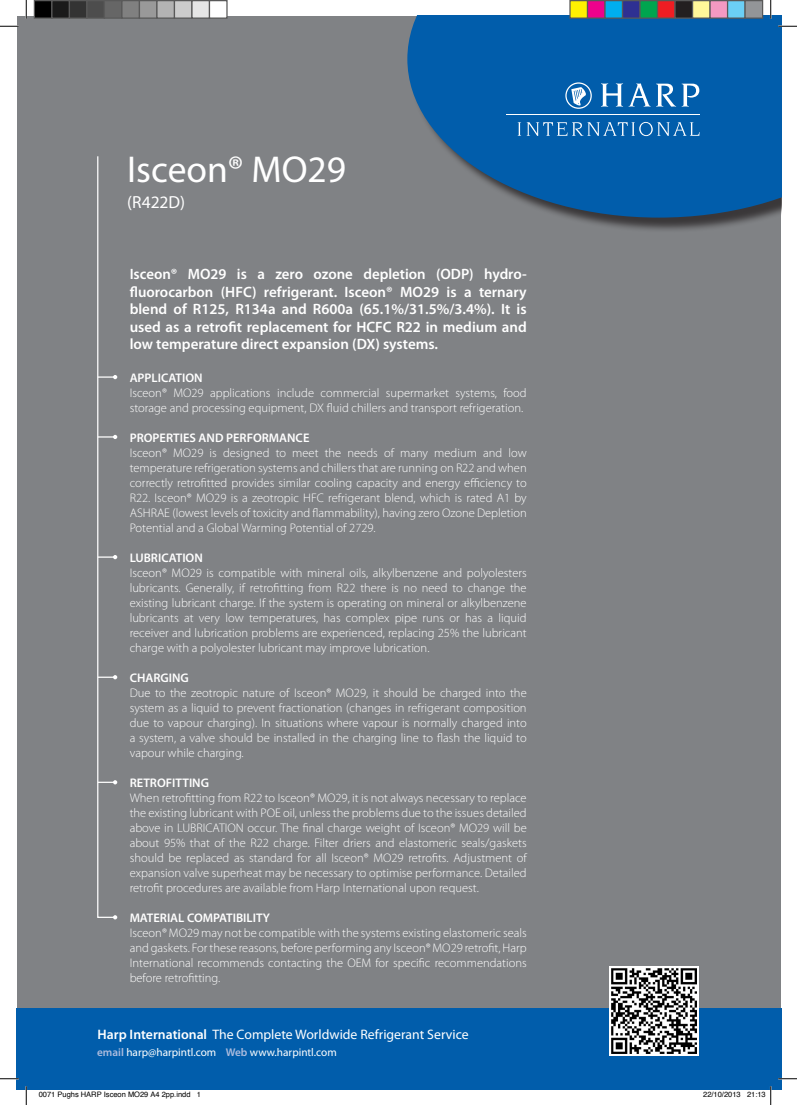
<style>
.page{position:relative;width:797px;height:1105px;background:#fff}
.page>*{position:absolute;margin:0;border:0;box-sizing:border-box;transform-origin:0 0}
.t1{font:37.5px "Myriad Pro";color:#fff}
.t2{font:17.5px "Myriad Pro";color:#fff}
.t3{font:600 15px/17.5px "Myriad Pro";color:#fff;text-align:justify}
.t4{font:13.75px "Myriad Pro";color:#fff}
.t5{font:300 12.5px/15px "Myriad Pro";color:#fff;text-align:justify}
.t6{font:600 12.5px "Myriad Pro";color:#fff}
.t7{font:11.25px "Myriad Pro";color:#fff}
.t8{font:7.5px "Helvetica";color:#000}
.s1{font-weight:600}
.s2{font-weight:600;color:#adbcde}
</style>
<div class="page">
<div style="left:17px;top:16px;width:764px;height:1071px;background:#808285"></div>
<div style="left:16px;top:1008px;width:765px;height:81px;background:#015dab"></div>
<div style="left:409px;top:16px;width:372px;height:217px;background:#231f20;opacity:.75"></div>
<svg style="left:407px;top:16px;width:374px;height:202px;background:#1060a4"></svg>
<svg style="left:601px;top:83px;width:49px;height:24px"></svg>
<svg style="left:656px;top:84px;width:43px;height:23px"></svg>
<hr style="left:506px;top:114px;width:193px;height:1px;background:#fff">
<div style="left:565px;top:82px;width:27px;height:27px;border:1px solid #fff;border-radius:50%"></div>
<svg style="left:571px;top:87px;width:15px;height:19px"></svg>
<svg style="left:97px;top:156px;width:20px;height:763px"></svg>
<svg style="left:517px;top:122px;width:182px;height:14px;background:#327cbb"></svg>
<svg style="left:609px;top:966px;width:90px;height:90px"></svg>
<img style="left:612px;top:969px;width:84px;height:84px">
<svg style="left:0;top:25px;width:19px;height:2px"></svg>
<svg style="left:778px;top:25px;width:19px;height:2px"></svg>
<svg style="left:0;top:1078px;width:19px;height:1px"></svg>
<svg style="left:778px;top:1078px;width:19px;height:1px"></svg>
<svg style="left:25px;top:0;width:2px;height:19px"></svg>
<svg style="left:25px;top:1086px;width:2px;height:19px"></svg>
<svg style="left:770px;top:0;width:1px;height:19px"></svg>
<div style="left:34px;top:1px;width:18px;height:17px;background:#000"></div>
<div style="left:34px;top:0;width:18px;height:19px;border:1px solid #595959"></div>
<div style="left:52px;top:1px;width:17px;height:17px;background:#1a1a1a"></div>
<div style="left:51px;top:0;width:19px;height:19px;border:1px solid #595959"></div>
<div style="left:69px;top:1px;width:18px;height:17px;background:#333"></div>
<div style="left:69px;top:0;width:19px;height:19px;border:1px solid #595959"></div>
<div style="left:87px;top:1px;width:17px;height:17px;background:#4d4d4d"></div>
<div style="left:86px;top:0;width:19px;height:19px;border:1px solid #595959"></div>
<div style="left:104px;top:1px;width:18px;height:17px;background:#666"></div>
<div style="left:104px;top:0;width:18px;height:19px;border:1px solid #595959"></div>
<div style="left:122px;top:1px;width:17px;height:17px;background:#808080"></div>
<div style="left:121px;top:0;width:19px;height:19px;border:1px solid #595959"></div>
<div style="left:139px;top:1px;width:18px;height:17px;background:#999"></div>
<div style="left:139px;top:0;width:19px;height:19px;border:1px solid #595959"></div>
<div style="left:157px;top:1px;width:17px;height:17px;background:#b3b3b3"></div>
<div style="left:156px;top:0;width:19px;height:19px;border:1px solid #595959"></div>
<div style="left:174px;top:1px;width:18px;height:17px;background:#ccc"></div>
<div style="left:174px;top:0;width:18px;height:19px;border:1px solid #595959"></div>
<div style="left:192px;top:1px;width:17px;height:17px;background:#e6e6e6"></div>
<div style="left:191px;top:0;width:19px;height:19px;border:1px solid #595959"></div>
<div style="left:209px;top:1px;width:18px;height:17px;background:#fff"></div>
<div style="left:209px;top:0;width:19px;height:19px;border:1px solid #595959"></div>
<div style="left:570px;top:1px;width:17px;height:17px;background:#fff101"></div>
<div style="left:569px;top:0;width:19px;height:19px;border:1px solid #595959"></div>
<div style="left:587px;top:1px;width:18px;height:17px;background:#ed028c"></div>
<div style="left:587px;top:0;width:18px;height:19px;border:1px solid #595959"></div>
<div style="left:605px;top:1px;width:17px;height:17px;background:#00aeef"></div>
<div style="left:604px;top:0;width:19px;height:19px;border:1px solid #595959"></div>
<div style="left:622px;top:1px;width:18px;height:17px;background:#2e3092"></div>
<div style="left:622px;top:0;width:18px;height:19px;border:1px solid #595959"></div>
<div style="left:640px;top:1px;width:17px;height:17px;background:#00a54f"></div>
<div style="left:639px;top:0;width:19px;height:19px;border:1px solid #595959"></div>
<div style="left:657px;top:1px;width:18px;height:17px;background:#ee1d23"></div>
<div style="left:657px;top:0;width:18px;height:19px;border:1px solid #595959"></div>
<div style="left:675px;top:1px;width:17px;height:17px;background:#231f20"></div>
<div style="left:674px;top:0;width:19px;height:19px;border:1px solid #595959"></div>
<div style="left:692px;top:1px;width:18px;height:17px;background:#fff79a"></div>
<div style="left:692px;top:0;width:18px;height:19px;border:1px solid #595959"></div>
<div style="left:710px;top:1px;width:17px;height:17px;background:#f499c2"></div>
<div style="left:709px;top:0;width:19px;height:19px;border:1px solid #595959"></div>
<div style="left:727px;top:1px;width:18px;height:17px;background:#6bcff6"></div>
<div style="left:727px;top:0;width:18px;height:19px;border:1px solid #595959"></div>
<div style="left:745px;top:1px;width:17px;height:17px;background:#939598"></div>
<div style="left:744px;top:0;width:19px;height:19px;border:1px solid #595959"></div>
<svg style="left:703px;top:1086px;width:68px;height:19px"></svg>
<p class="t1" style="left:127px;top:146px;width:220px">Isceon® MO29</p>
<p class="t2" style="left:127px;top:192px;width:59px">(R422D)</p>
<p class="t3" style="left:130px;top:265px;width:398px">Isceon® MO29 is a zero ozone depletion (ODP) hydro&shy;fluorocarbon (HFC) refrigerant. Isceon® MO29 is a ternary blend of R125, R134a and R600a (65.1%/31.5%/3.4%). It is used as a retrofit replacement for HCFC R22 in medium and low temperature direct expansion (DX) systems.</p>
<p class="t6" style="left:130px;top:369px;width:74px">APPLICATION</p>
<p class="t5" style="left:130px;top:385px;width:398px">Isceon® MO29 applications include commercial supermarket systems, food storage and processing equipment, DX fluid chillers and transport refrigeration.</p>
<p class="t6" style="left:130px;top:429px;width:181px">PROPERTIES AND PERFORMANCE</p>
<p class="t5" style="left:130px;top:445px;width:398px">Isceon® MO29 is designed to meet the needs of many medium and low temperature refrigeration systems and chillers that are running on R22 and when correctly retrofitted provides similar cooling capacity and energy efficiency to R22. Isceon® MO29 is a zeotropic HFC refrigerant blend, which is rated A1 by ASHRAE (lowest levels of toxicity and flammability), having zero Ozone Depletion Potential and a Global Warming Potential of 2729.</p>
<p class="t6" style="left:130px;top:549px;width:75px">LUBRICATION</p>
<p class="t5" style="left:130px;top:565px;width:398px">Isceon® MO29 is compatible with mineral oils, alkylbenzene and polyolesters lubricants. Generally, if retrofitting from R22 there is no need to change the existing lubricant charge. If the system is operating on mineral or alkylbenzene lubricants at very low temperatures, has complex pipe runs or has a liquid receiver and lubrication problems are experienced, replacing 25% the lubricant charge with a polyolester lubricant may improve lubrication.</p>
<p class="t6" style="left:130px;top:669px;width:61px">CHARGING</p>
<p class="t5" style="left:130px;top:685px;width:398px">Due to the zeotropic nature of Isceon® MO29, it should be charged into the system as a liquid to prevent fractionation (changes in refrigerant composition due to vapour charging). In situations where vapour is normally charged into a system, a valve should be installed in the charging line to flash the liquid to vapour while charging.</p>
<p class="t6" style="left:130px;top:774px;width:81px">RETROFITTING</p>
<p class="t5" style="left:130px;top:790px;width:398px">When retrofitting from R22 to Isceon® MO29, it is not always necessary to replace the existing lubricant with POE oil, unless the problems due to the issues detailed above in LUBRICATION occur. The final charge weight of Isceon® MO29 will be about 95% that of the R22 charge. Filter driers and elastomeric seals/gaskets should be replaced as standard for all Isceon® MO29 retrofits. Adjustment of expansion valve superheat may be necessary to optimise performance. Detailed retrofit procedures are available from Harp International upon request.</p>
<p class="t6" style="left:130px;top:909px;width:142px">MATERIAL COMPATIBILITY</p>
<p class="t5" style="left:130px;top:925px;width:398px">Isceon® MO29 may not be compatible with the systems existing elastomeric seals and gaskets. For these reasons, before performing any Isceon® MO29 retrofit, Harp International recommends contacting the OEM for specific recommendations before retrofitting.</p>
<p class="t4" style="left:98px;top:1026px;width:372px"><span class="s1">Harp International</span> The Complete Worldwide Refrigerant Service</p>
<p class="t7" style="left:97px;top:1045px;width:241px"><span class="s2">email</span> harp@harpintl.com <span class="s2">Web</span> www.harpintl.com</p>
<p class="t8" style="left:39px;top:1089px;width:164px">0071 Pughs HARP Isceon MO29 A4 2pp.indd 1</p>
<p class="t8" style="left:703px;top:1089px;width:64px">22/10/2013 21:13</p>
</div>
